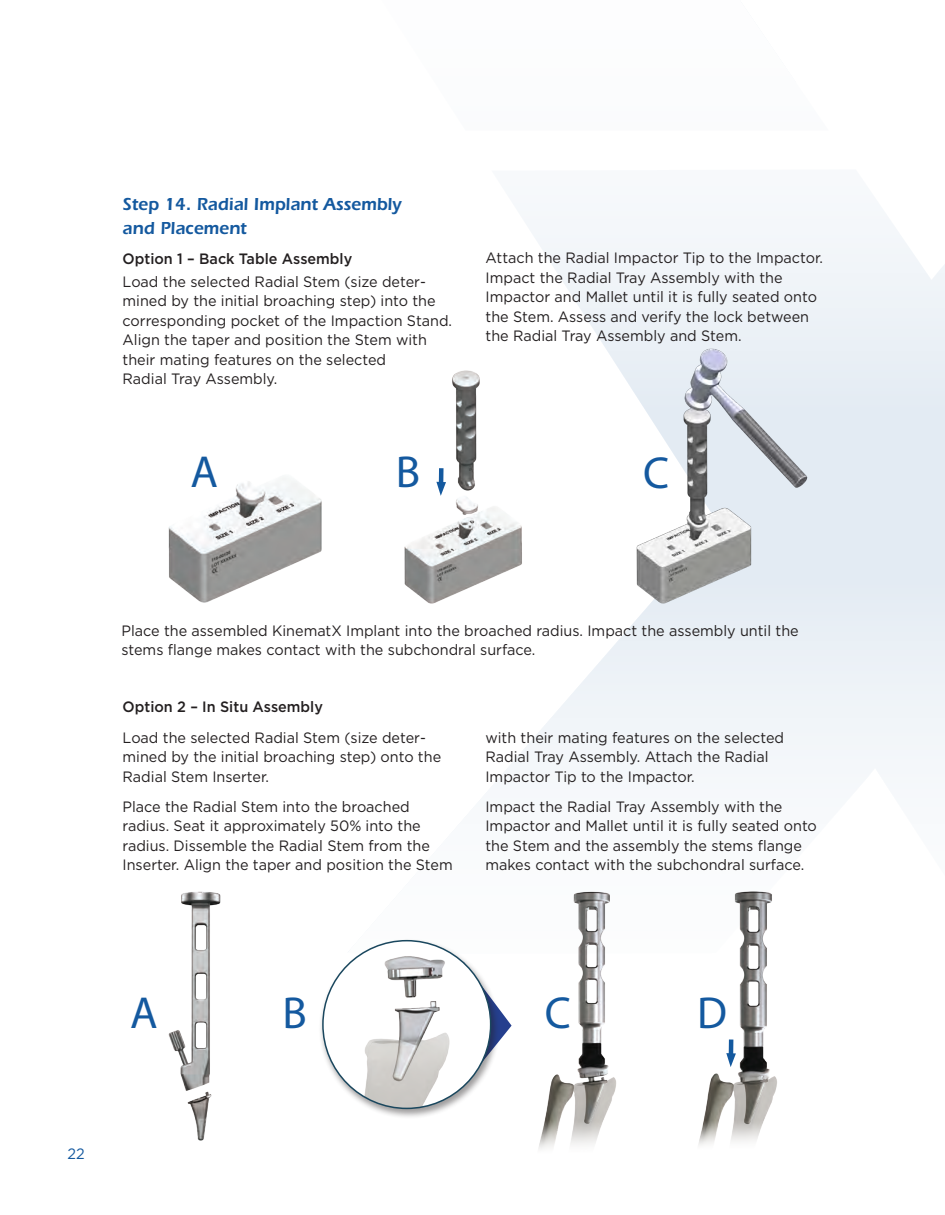
<style>
.page{position:relative;width:945px;height:1215px;background:#fff}
.page>*{position:absolute;margin:0;border:0;box-sizing:border-box;transform-origin:0 0}
.Paragraph_Style_1{font:45px "Myriad";color:#14599f}
.t1{font:600 18px/24px "Itc Eras";color:#14599f}
.t2{font:15px/19.5px "Gotham";color:#231f20;scale:.96 1}
.t3{font:500 15px "Gotham";color:#231f20;scale:.96 1}
.t4{font:15px "Gotham";color:#14599f;scale:.96 1}
</style>
<div class="page">
<div style="left:810px;top:412px;width:135px;height:167px;background:#e3ebf3"></div>
<svg style="left:524px;top:219px;width:421px;height:193px;fill:#f0f4f8"></svg>
<svg style="left:500px;top:579px;width:445px;height:198px;fill:#f0f4f8"></svg>
<img style="left:168px;top:478px;width:154px;height:125px">
<img style="left:404px;top:364px;width:122px;height:244px">
<img style="left:634px;top:347px;width:176px;height:258px">
<svg style="left:500px;top:1010px;width:12px;height:30px"></svg>
<div style="left:319px;top:938px;width:181px;height:181px;background:#231f20;opacity:.44"></div>
<div style="left:323px;top:941px;width:168px;height:167px;background:#fff;border-radius:50%"></div>
<img style="left:356px;top:954px;width:95px;height:154px">
<div style="left:439px;top:468px;width:5px;height:18px;background:#14599f"></div>
<svg style="left:436px;top:482px;width:10px;height:14px"></svg>
<img style="left:698px;top:891px;width:79px;height:254px">
<img style="left:539px;top:891px;width:77px;height:258px">
<img style="left:168px;top:891px;width:53px;height:250px">
<hr style="left:729px;top:1040px;width:4px;height:17px;background:#14599f">
<svg style="left:726px;top:1053px;width:10px;height:14px"></svg>
<p class="t1" style="left:123px;top:192px;width:281px">Step 14. Radial Implant Assembly and Placement</p>
<p class="t3" style="left:123px;top:249px;width:241px">Option 1 – Back Table Assembly</p>
<p class="t2" style="left:123px;top:271px;width:345px">Load the selected Radial Stem (size deter&shy;mined by the initial broaching step) into the corresponding pocket of the Impaction Stand.<br>Align the taper and position the Stem with their mating features on the selected<br>Radial Tray Assembly.</p>
<p class="t2" style="left:486px;top:248px;width:353px">Attach the Radial Impactor Tip to the Impactor.<br>Impact the Radial Tray Assembly with the Impactor and Mallet until it is fully seated onto the Stem. Assess and verify the lock between the Radial Tray Assembly and Stem.</p>
<p class="Paragraph_Style_1" style="left:191px;top:449px;width:29px">A</p>
<p class="Paragraph_Style_1" style="left:396px;top:449px;width:26px">B</p>
<p class="Paragraph_Style_1" style="left:643px;top:450px;width:28px">C</p>
<p class="t2" style="left:122px;top:620px;width:707px">Place the assembled KinematX Implant into the broached radius. Impact the assembly until the stems flange makes contact with the subchondral surface.</p>
<p class="t3" style="left:123px;top:697px;width:210px">Option 2 – In Situ Assembly</p>
<p class="t2" style="left:123px;top:727px;width:333px">Load the selected Radial Stem (size deter&shy;mined by the initial broaching step) onto the<br>Radial Stem Inserter.</p>
<p class="t2" style="left:123px;top:797px;width:345px">Place the Radial Stem into the broached radius. Seat it approximately 50% into the radius. Dissemble the Radial Stem from the Inserter. Align the taper and position the Stem</p>
<p class="t2" style="left:485px;top:727px;width:313px">with their mating features on the selected<br>Radial Tray Assembly. Attach the Radial<br>Impactor Tip to the Impactor.</p>
<p class="t2" style="left:485px;top:797px;width:347px">Impact the Radial Tray Assembly with the Impactor and Mallet until it is fully seated onto the Stem and the assembly the stems flange makes contact with the subchondral surface.</p>
<p class="Paragraph_Style_1" style="left:130px;top:990px;width:29px">A</p>
<p class="Paragraph_Style_1" style="left:282px;top:990px;width:26px">B</p>
<p class="Paragraph_Style_1" style="left:545px;top:990px;width:28px">C</p>
<p class="Paragraph_Style_1" style="left:697px;top:990px;width:31px">D</p>
<p class="t4" style="left:68px;top:1145px;width:19px">22</p>
</div>
